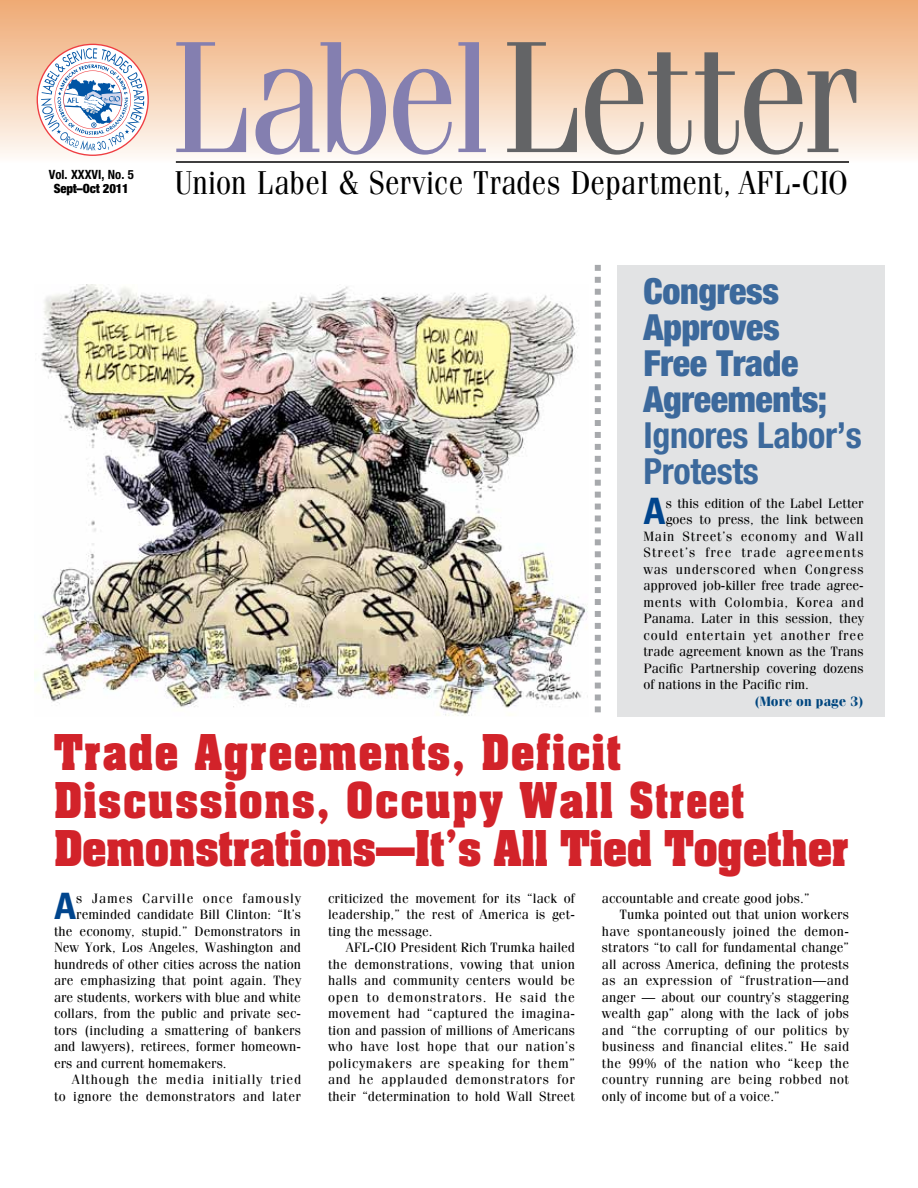
<style>
.page{position:relative;width:918px;height:1188px;background:#fff}
.page>*{position:absolute;margin:0;border:0;box-sizing:border-box;transform-origin:0 0}
.t1{font:158.85px "Fenice Std";letter-spacing:-.04em;color:#636466;scale:.91 1}
.t2{font:700 42px/48px "Aachen Std";letter-spacing:.045em;color:#d2232a;scale:.9 1}
.t3{font:700 condensed 36.3px "Univers LT Std";color:#00458d}
.t4{font:900 condensed 36px/36px "Helvetica Neue LT Std";letter-spacing:-.01em;color:#3c699c}
.t5{font:700 condensed 36px/36px "Helvetica Neue LT Std";letter-spacing:-.01em;color:#3c699c}
.t6{font:33px "Fenice Std";letter-spacing:.01em;color:#000;scale:.88 1}
.t7{font:13.5px/16.5px "Fenice Std";letter-spacing:.005em;color:#000;text-align:justify}
.t8{font:13.5px "Fenice Std";letter-spacing:.025em;color:#000}
.t9{font:13.5px "Fenice Std";letter-spacing:.055em;color:#000}
.t10{font:13.5px "Fenice Std";letter-spacing:.03em;color:#000}
.t11{font:13.5px "Fenice Std";letter-spacing:.05em;color:#000}
.t12{font:13.5px "Fenice Std";letter-spacing:.035em;color:#000}
.t13{font:13.5px "Fenice Std";letter-spacing:.075em;color:#000}
.t14{font:13.5px "Fenice Std";letter-spacing:.07em;color:#000}
.t15{font:700 13.5px "Fenice Std";color:#00467f}
.t16{font:700 condensed 12.75px "Helvetica Neue LT Std";color:#000}
.t17{font:900 condensed 12.75px "Helvetica Neue LT Std";letter-spacing:-.015em;color:#000}
.s1{color:#847fb0}
</style>
<div class="page">
<div style="left:618px;top:265px;width:267px;height:452px;background:#e2e3e4"></div>
<div style="left:0;top:0;width:918px;height:183px;background:linear-gradient(to bottom,#eea972,#fff)"></div>
<svg style="left:37px;top:44px;width:112px;height:112px"></svg>
<hr style="left:176px;top:161px;width:673px;height:2px;background:#000">
<img style="left:35px;top:284px;width:553px;height:432px">
<svg style="left:595px;top:265px;width:6px;height:447px"></svg>
<p class="t16" style="left:49px;top:167px;width:87px">Vol. XXXVI, No. 5</p>
<p class="t17" style="left:54px;top:181px;width:77px">Sept–Oct 2011</p>
<h1 class="t1" style="left:170px;top:2px;width:760px"><span class="s1">Label</span>Letter</h1>
<h3 class="t6" style="left:175px;top:163px;width:767px">Union Label &amp; Service Trades Department, AFL-CIO</h3>
<h3 class="t4" style="left:643px;top:273px;width:185px">Congress<br>Approves<br>Free Trade<br>Agreements;</h3>
<h3 class="t5" style="left:643px;top:417px;width:220px">Ignores Labor’s<br>Protests</h3>
<h3 class="t3" style="left:643px;top:489px;width:24px">A</h3>
<p class="t7" style="left:666px;top:495px;width:200px">s this edition of the Label Letter</p>
<p class="t7" style="left:666px;top:511px;width:200px">goes to press, the link between</p>
<p class="t9" style="left:644px;top:528px;width:222px">Main Street’s economy and Wall</p>
<p class="t13" style="left:644px;top:544px;width:222px">Street’s free trade agreements</p>
<p class="t11" style="left:644px;top:561px;width:222px">was underscored when Congress</p>
<p class="t7" style="left:644px;top:577px;width:222px">approved job-killer free trade agree-</p>
<p class="t11" style="left:644px;top:594px;width:222px">ments with Colombia, Korea and</p>
<p class="t7" style="left:644px;top:610px;width:222px">Panama. Later in this session, they</p>
<p class="t9" style="left:644px;top:627px;width:222px">could entertain yet another free</p>
<p class="t7" style="left:644px;top:643px;width:222px">trade agreement known as the Trans</p>
<p class="t7" style="left:644px;top:660px;width:222px">Pacific Partnership covering dozens</p>
<p class="t7" style="left:644px;top:676px;width:167px">of nations in the Pacific rim.</p>
<p class="t15" style="left:754px;top:693px;width:111px">(More on page 3)</p>
<h2 class="t2" style="left:54px;top:729px;width:885px">Trade Agreements, Deficit<br>Discussions, Occupy Wall Street<br>Demonstrations—It’s All Tied Together</h2>
<h3 class="t3" style="left:54px;top:884px;width:24px">A</h3>
<p class="t14" style="left:76px;top:890px;width:226px">s James Carville once famously</p>
<p class="t7" style="left:328px;top:890px;width:248px">criticized the movement for its “lack of leadership,” the rest of America is get&shy;ting the message.</p>
<p class="t7" style="left:328px;top:939px;width:249px;text-indent:18px">AFL-CIO President Rich Trumka hailed the demonstrations, vowing that union halls and community centers would be open to demonstrators. He said the movement had “captured the imagina&shy;tion and passion of millions of Americans who have lost hope that our nation’s policymakers are speaking for them” and he applauded demonstrators for their “determination to hold Wall Street</p>
<p class="t7" style="left:602px;top:890px;width:209px">accountable and create good jobs.”</p>
<p class="t7" style="left:620px;top:906px;width:231px">Tumka pointed out that union workers</p>
<p class="t8" style="left:602px;top:923px;width:249px">have spontaneously joined the demon-</p>
<p class="t7" style="left:602px;top:939px;width:249px">strators “to call for fundamental change”</p>
<p class="t7" style="left:602px;top:956px;width:248px">all across America, defining the protests</p>
<p class="t12" style="left:602px;top:973px;width:248px">as an expression of “frustration—and</p>
<p class="t7" style="left:602px;top:989px;width:248px">anger — about our country’s staggering</p>
<p class="t7" style="left:602px;top:1005px;width:248px">wealth gap” along with the lack of jobs</p>
<p class="t8" style="left:602px;top:1022px;width:248px">and “the corrupting of our politics by</p>
<p class="t7" style="left:602px;top:1038px;width:249px">business and financial elites.” He said</p>
<p class="t10" style="left:602px;top:1055px;width:249px">the 99% of the nation who “keep the</p>
<p class="t10" style="left:602px;top:1072px;width:248px">country running are being robbed not</p>
<p class="t7" style="left:602px;top:1088px;width:179px">only of income but of a voice.”</p>
<p class="t7" style="left:76px;top:906px;width:226px">reminded candidate Bill Clinton: “It’s</p>
<p class="t7" style="left:54px;top:923px;width:248px">the economy, stupid.” Demonstrators in</p>
<p class="t7" style="left:54px;top:939px;width:248px">New York, Los Angeles, Washington and</p>
<p class="t7" style="left:54px;top:956px;width:249px">hundreds of other cities across the nation</p>
<p class="t7" style="left:54px;top:972px;width:249px">are emphasizing that point again. They</p>
<p class="t7" style="left:54px;top:989px;width:248px">are students, workers with blue and white</p>
<p class="t7" style="left:54px;top:1005px;width:248px">collars, from the public and private sec-</p>
<p class="t7" style="left:54px;top:1022px;width:249px">tors (including a smattering of bankers</p>
<p class="t7" style="left:54px;top:1038px;width:249px">and lawyers), retirees, former homeown-</p>
<p class="t7" style="left:54px;top:1055px;width:174px">ers and current homemakers.</p>
<p class="t9" style="left:72px;top:1072px;width:231px">Although the media initially tried</p>
<p class="t8" style="left:54px;top:1088px;width:248px">to ignore the demonstrators and later</p>
</div>
